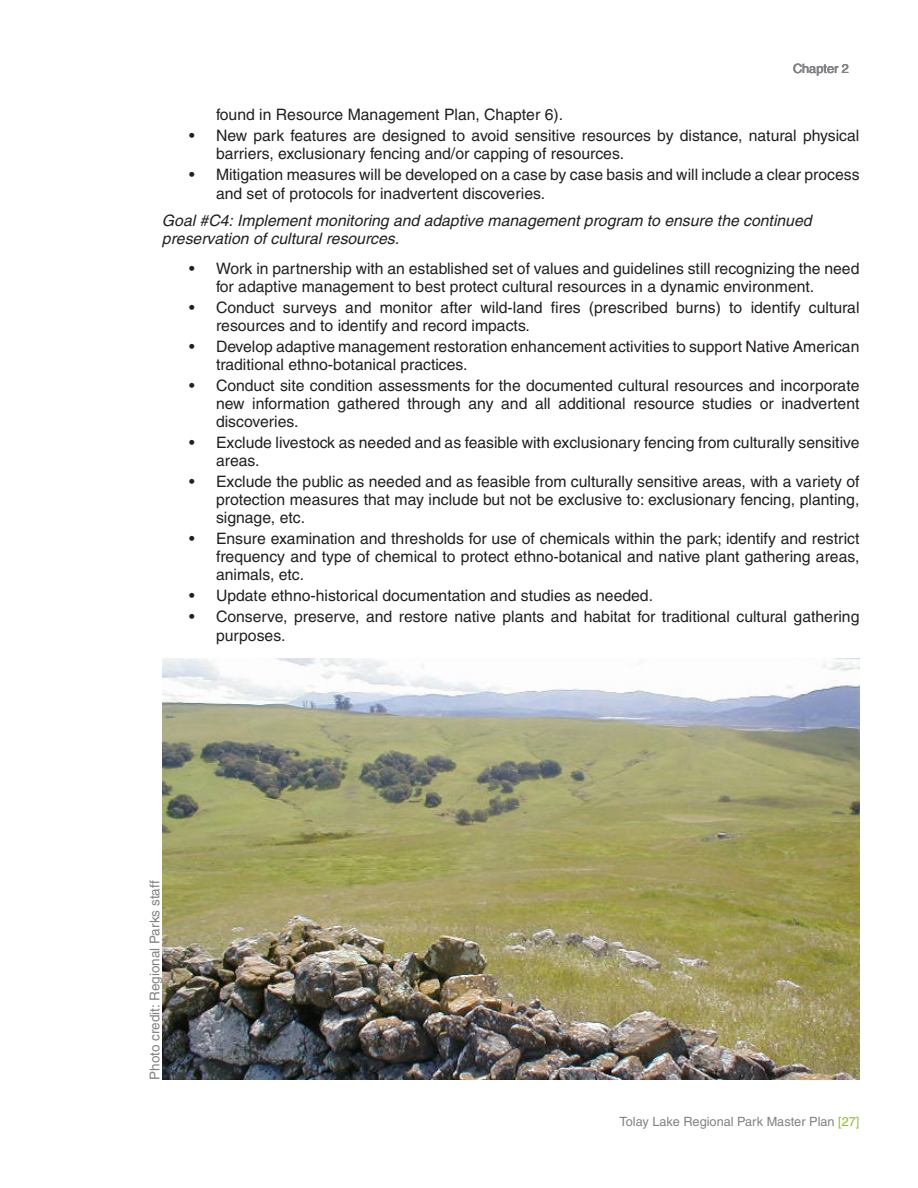
<style>
.page{position:relative;width:918px;height:1188px;background:#fff}
.page>*{position:absolute;margin:0;border:0;box-sizing:border-box;transform-origin:0 0}
.t1{font:15.75px/18px "Helvetica";color:#231f20}
.Body_Text{font:italic 15.75px/18.9px "Helvetica";color:#231f20}
.t2{font:13.5px "Helvetica";color:#808285}
.t3{font:12.75px "Helvetica";color:#808285}
.s1{color:#8db935}
</style>
<div class="page">
<img style="left:162px;top:659px;width:698px;height:421px">
<p class="t3" style="left:793px;top:61px;width:57px">Chapter 2</p>
<p class="t3" style="left:793px;top:61px;width:57px">Chapter 2</p>
<p class="t3" style="left:793px;top:61px;width:57px">Chapter 2</p>
<p class="t3" style="left:793px;top:61px;width:57px">Chapter 2</p>
<p class="t1" style="left:216px;top:106px;width:349px">found in Resource Management Plan, Chapter 6).</p>
<p class="t1" style="left:216px;top:127px;width:645px;text-indent:-27px">• New park features are designed to avoid sensitive resources by distance, natural physical barriers, exclusionary fencing and/or capping of resources.</p>
<p class="t1" style="left:216px;top:165px;width:645px;line-height:18.9px;text-indent:-27px">• Mitigation measures will be developed on a case by case basis and will include a clear process and set of protocols for inadvertent discoveries.</p>
<p class="Body_Text" style="left:162px;top:210px;width:651px">Goal #C4: Implement monitoring and adaptive management program to ensure the continued preservation of cultural resources.</p>
<p class="t1" style="left:216px;top:260px;width:645px;text-indent:-27px">• Work in partnership with an established set of values and guidelines still recognizing the need for adaptive management to best protect cultural resources in a dynamic environment.</p>
<p class="t1" style="left:216px;top:299px;width:645px;text-indent:-27px">• Conduct surveys and monitor after wild-land fires (prescribed burns) to identify cultural resources and to identify and record impacts.</p>
<p class="t1" style="left:216px;top:338px;width:645px;text-indent:-27px">• Develop adaptive management restoration enhancement activities to support Native American traditional ethno-botanical practices.</p>
<p class="t1" style="left:216px;top:377px;width:645px;text-align:justify;text-indent:-27px">• Conduct site condition assessments for the documented cultural resources and incorporate new information gathered through any and all additional resource studies or inadvertent discoveries.</p>
<p class="t1" style="left:216px;top:434px;width:645px;text-indent:-27px">• Exclude livestock as needed and as feasible with exclusionary fencing from culturally sensitive areas.</p>
<p class="t1" style="left:216px;top:473px;width:645px;text-align:justify;text-indent:-27px">• Exclude the public as needed and as feasible from culturally sensitive areas, with a variety of protection measures that may include but not be exclusive to: exclusionary fencing, planting, signage, etc.</p>
<p class="t1" style="left:216px;top:530px;width:645px;text-align:justify;text-indent:-27px">• Ensure examination and thresholds for use of chemicals within the park; identify and restrict frequency and type of chemical to protect ethno-botanical and native plant gathering areas, animals, etc.</p>
<p class="t1" style="left:189px;top:587px;width:466px">• Update ethno-historical documentation and studies as needed.</p>
<p class="t1" style="left:216px;top:607px;width:645px;line-height:18.9px;text-indent:-27px">• Conserve, preserve, and restore native plants and habitat for traditional cultural gathering purposes.</p>
<p class="t2" style="left:147px;top:1080px;width:201px;rotate:-90deg">Photo credit: Regional Parks staff</p>
<p class="t3" style="left:620px;top:1114px;width:241px">Tolay Lake Regional Park Master Plan <span class="s1">[27]</span></p>
</div>
